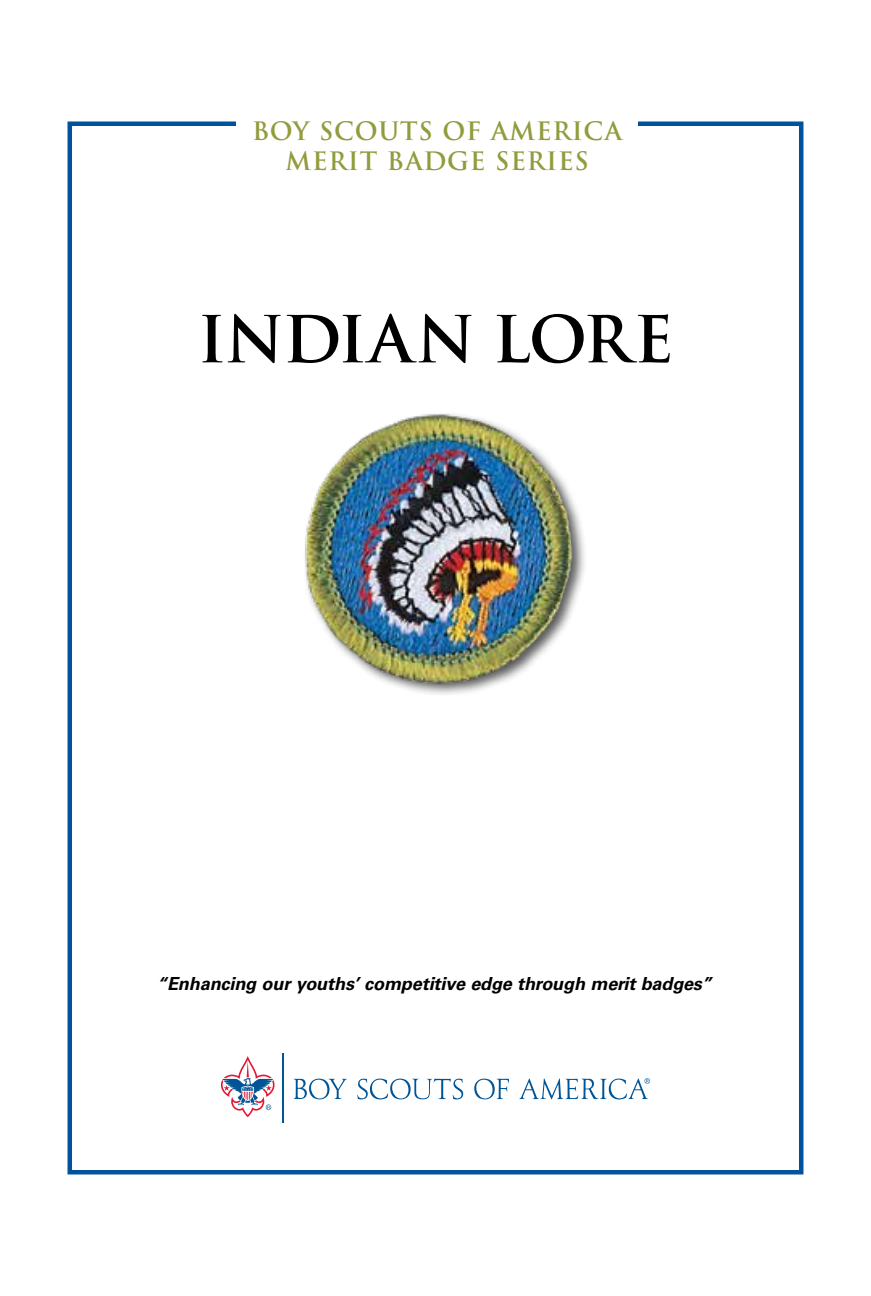
<style>
.page{position:relative;width:871px;height:1296px;background:#fff}
.page>*{position:absolute;margin:0;border:0;box-sizing:border-box;transform-origin:0 0}
.t1{font:700 63px "Trajan Pro";letter-spacing:-.02em;color:#000}
.t2{font:700 24.75px/29.2px "Trajan Pro";letter-spacing:.03em;color:#929b3d;text-align:center}
.t3{font:italic 700 18px "Univers LT Std";letter-spacing:-.005em;color:#000}
</style>
<div class="page">
<div style="left:68px;top:122px;width:735px;height:1052px;border:4px solid #00529c"></div>
<svg style="left:294px;top:1079px;width:53px;height:20px"></svg>
<svg style="left:357px;top:1079px;width:106px;height:20px"></svg>
<svg style="left:474px;top:1079px;width:35px;height:20px"></svg>
<svg style="left:519px;top:1078px;width:131px;height:21px"></svg>
<svg style="left:221px;top:1056px;width:53px;height:61px"></svg>
<hr style="left:282px;top:1053px;width:1px;height:70px;background:#005596">
<div style="left:236px;top:107px;width:402px;height:77px;background:#fff"></div>
<img style="left:305px;top:414px;width:280px;height:277px">
<h2 class="t2" style="left:252px;top:117px;width:371px">BOY SCOUTS OF AMERICA<br>MERIT BADGE SERIES</h2>
<h1 class="t1" style="left:197px;top:300px;width:478px">INDIAN LORE</h1>
<p class="t3" style="left:157px;top:974px;width:556px">“Enhancing our youths’ competitive edge through merit badges”</p>
</div>
